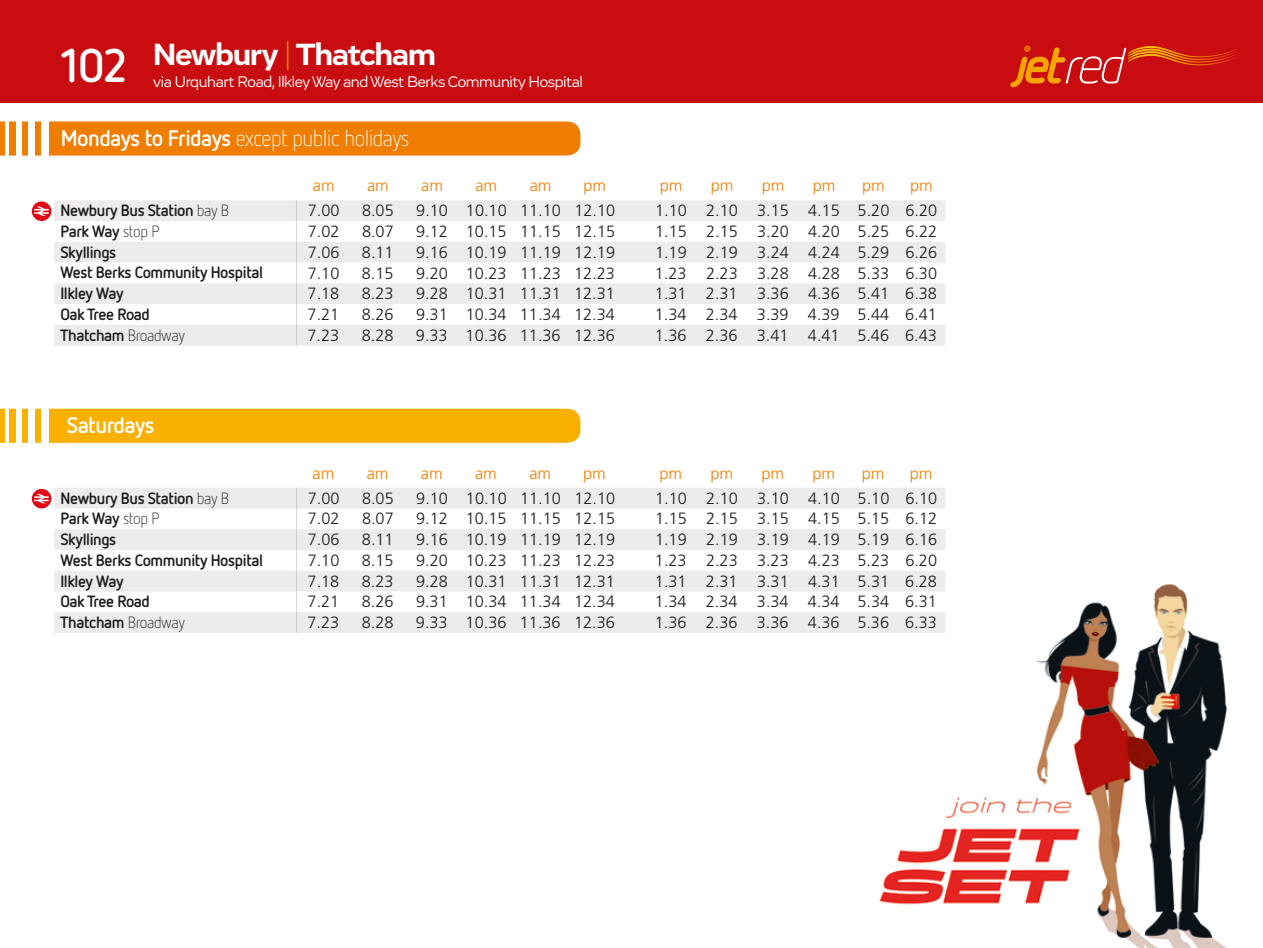
<style>
.page{position:relative;width:1263px;height:948px;background:#fff}
.page>*{position:absolute;margin:0;border:0;box-sizing:border-box;transform-origin:0 0}
.t1{font:700 47.02px "Netto OT";color:#fff}
.t2{font:700 31.5px "Vito";letter-spacing:-.025em;color:#fff}
.t3{font:300 22.5px "Netto OT";letter-spacing:-.025em;color:#fff}
.t4{font:700 22.5px "Netto OT";letter-spacing:-.025em;color:#fff}
.t5{font:300 16.2px "Frutiger";color:#1d1d1b}
.t6{font:700 16.2px "Netto OT";letter-spacing:-.025em;color:#1d1d1b}
.t7{font:300 16.2px "Frutiger";color:#ef7d00}
.t8{font:15.75px "Vito";letter-spacing:-.025em;color:#fff}
.s1{font-weight:300;color:#f39200}
.s2{font-weight:700}
.s3{font-weight:300}
</style>
<div class="page">
<img style="left:0;top:102px;width:1263px;height:845px">
<div style="left:0;top:0;width:631px;height:102px;background:#c90c0f"></div>
<div style="left:631px;top:0;width:632px;height:102px;background:#c90c0f"></div>
<svg style="left:1010px;top:45px;width:227px;height:42px"></svg>
<svg style="left:54px;top:200px;width:891px;height:145px;fill:#edebeb"></svg>
<div style="left:32px;top:201px;width:19px;height:20px;background:#e30614;border-radius:50%"></div>
<svg style="left:34px;top:206px;width:15px;height:10px"></svg>
<svg style="left:0;top:405px;width:580px;height:45px"></svg>
<hr style="left:296px;top:200px;width:1px;height:145px;background:#b2b2b2">
<svg style="left:0;top:118px;width:580px;height:45px"></svg>
<svg style="left:54px;top:487px;width:891px;height:145px;fill:#edebeb"></svg>
<svg style="left:32px;top:488px;width:19px;height:20px"></svg>
<svg style="left:34px;top:494px;width:15px;height:9px"></svg>
<hr style="left:296px;top:487px;width:1px;height:145px;background:#b2b2b2">
<h1 class="t1" style="left:61px;top:36px;width:68px">102</h1>
<h2 class="t2" style="left:153px;top:35px;width:284px">Newbury <span class="s1">|</span> Thatcham</h2>
<p class="t8" style="left:153px;top:73px;width:431px">via Urquhart Road, Ilkley Way and West Berks Community Hospital</p>
<h3 class="t3" style="left:61px;top:124px;width:350px"><span class="s2">Mondays to Fridays</span> except public holidays</h3>
<p class="t7" style="left:313px;top:176px;width:23px">am</p>
<p class="t7" style="left:367px;top:176px;width:23px">am</p>
<p class="t7" style="left:421px;top:176px;width:23px">am</p>
<p class="t7" style="left:475px;top:176px;width:23px">am</p>
<p class="t7" style="left:530px;top:176px;width:23px">am</p>
<p class="t7" style="left:583px;top:176px;width:24px">pm</p>
<p class="t7" style="left:660px;top:176px;width:24px">pm</p>
<p class="t7" style="left:711px;top:176px;width:24px">pm</p>
<p class="t7" style="left:762px;top:176px;width:24px">pm</p>
<p class="t7" style="left:813px;top:176px;width:24px">pm</p>
<p class="t7" style="left:862px;top:176px;width:24px">pm</p>
<p class="t7" style="left:910px;top:176px;width:24px">pm</p>
<p class="t6" style="left:61px;top:200px;width:170px">Newbury Bus Station <span class="s3">bay B</span></p>
<p class="t5" style="left:308px;top:201px;width:33px">7.00</p>
<p class="t5" style="left:362px;top:201px;width:33px">8.05</p>
<p class="t5" style="left:416px;top:201px;width:200px">9.10 10.10 11.10 12.10</p>
<p class="t5" style="left:655px;top:201px;width:284px">1.10 2.10 3.15 4.15 5.20 6.20</p>
<p class="t6" style="left:61px;top:221px;width:101px">Park Way <span class="s3">stop P</span></p>
<p class="t5" style="left:308px;top:222px;width:33px">7.02</p>
<p class="t5" style="left:362px;top:222px;width:33px">8.07</p>
<p class="t5" style="left:416px;top:222px;width:200px">9.12 10.15 11.15 12.15</p>
<p class="t5" style="left:655px;top:222px;width:284px">1.15 2.15 3.20 4.20 5.25 6.22</p>
<p class="t6" style="left:60px;top:242px;width:57px">Skyllings</p>
<p class="t5" style="left:308px;top:243px;width:33px">7.06</p>
<p class="t5" style="left:362px;top:243px;width:33px">8.11</p>
<p class="t5" style="left:416px;top:243px;width:200px">9.16 10.19 11.19 12.19</p>
<p class="t5" style="left:655px;top:243px;width:284px">1.19 2.19 3.24 4.24 5.29 6.26</p>
<p class="t6" style="left:60px;top:262px;width:204px">West Berks Community Hospital</p>
<p class="t5" style="left:308px;top:264px;width:33px">7.10</p>
<p class="t5" style="left:362px;top:264px;width:33px">8.15</p>
<p class="t5" style="left:416px;top:264px;width:200px">9.20 10.23 11.23 12.23</p>
<p class="t5" style="left:655px;top:264px;width:284px">1.23 2.23 3.28 4.28 5.33 6.30</p>
<p class="t6" style="left:60px;top:283px;width:65px">Ilkley Way</p>
<p class="t5" style="left:308px;top:284px;width:33px">7.18</p>
<p class="t5" style="left:362px;top:284px;width:33px">8.23</p>
<p class="t5" style="left:416px;top:284px;width:200px">9.28 10.31 11.31 12.31</p>
<p class="t5" style="left:655px;top:284px;width:284px">1.31 2.31 3.36 4.36 5.41 6.38</p>
<p class="t6" style="left:60px;top:304px;width:91px">Oak Tree Road</p>
<p class="t5" style="left:308px;top:305px;width:33px">7.21</p>
<p class="t5" style="left:362px;top:305px;width:33px">8.26</p>
<p class="t5" style="left:416px;top:305px;width:200px">9.31 10.34 11.34 12.34</p>
<p class="t5" style="left:655px;top:305px;width:284px">1.34 2.34 3.39 4.39 5.44 6.41</p>
<p class="t6" style="left:60px;top:324px;width:126px">Thatcham <span class="s3">Broadway</span></p>
<p class="t5" style="left:308px;top:326px;width:33px">7.23</p>
<p class="t5" style="left:362px;top:326px;width:33px">8.28</p>
<p class="t5" style="left:416px;top:326px;width:200px">9.33 10.36 11.36 12.36</p>
<p class="t5" style="left:655px;top:326px;width:284px">1.36 2.36 3.41 4.41 5.46 6.43</p>
<h3 class="t4" style="left:67px;top:411px;width:89px">Saturdays</h3>
<p class="t7" style="left:312px;top:463px;width:23px">am</p>
<p class="t7" style="left:367px;top:463px;width:23px">am</p>
<p class="t7" style="left:421px;top:463px;width:23px">am</p>
<p class="t7" style="left:475px;top:463px;width:23px">am</p>
<p class="t7" style="left:529px;top:463px;width:23px">am</p>
<p class="t7" style="left:583px;top:463px;width:24px">pm</p>
<p class="t7" style="left:659px;top:463px;width:24px">pm</p>
<p class="t7" style="left:710px;top:463px;width:24px">pm</p>
<p class="t7" style="left:761px;top:463px;width:24px">pm</p>
<p class="t7" style="left:812px;top:463px;width:24px">pm</p>
<p class="t7" style="left:862px;top:463px;width:24px">pm</p>
<p class="t7" style="left:910px;top:463px;width:24px">pm</p>
<p class="t6" style="left:61px;top:487px;width:170px">Newbury Bus Station <span class="s3">bay B</span></p>
<p class="t5" style="left:308px;top:488px;width:33px">7.00</p>
<p class="t5" style="left:362px;top:488px;width:33px">8.05</p>
<p class="t5" style="left:416px;top:488px;width:200px">9.10 10.10 11.10 12.10</p>
<p class="t5" style="left:655px;top:488px;width:284px">1.10 2.10 3.10 4.10 5.10 6.10</p>
<p class="t6" style="left:61px;top:508px;width:101px">Park Way <span class="s3">stop P</span></p>
<p class="t5" style="left:308px;top:509px;width:33px">7.02</p>
<p class="t5" style="left:362px;top:509px;width:33px">8.07</p>
<p class="t5" style="left:416px;top:509px;width:200px">9.12 10.15 11.15 12.15</p>
<p class="t5" style="left:655px;top:509px;width:284px">1.15 2.15 3.15 4.15 5.15 6.12</p>
<p class="t6" style="left:60px;top:529px;width:57px">Skyllings</p>
<p class="t5" style="left:308px;top:530px;width:33px">7.06</p>
<p class="t5" style="left:362px;top:530px;width:33px">8.11</p>
<p class="t5" style="left:416px;top:530px;width:200px">9.16 10.19 11.19 12.19</p>
<p class="t5" style="left:655px;top:530px;width:284px">1.19 2.19 3.19 4.19 5.19 6.16</p>
<p class="t6" style="left:60px;top:549px;width:204px">West Berks Community Hospital</p>
<p class="t5" style="left:308px;top:551px;width:33px">7.10</p>
<p class="t5" style="left:362px;top:551px;width:33px">8.15</p>
<p class="t5" style="left:416px;top:551px;width:200px">9.20 10.23 11.23 12.23</p>
<p class="t5" style="left:655px;top:551px;width:284px">1.23 2.23 3.23 4.23 5.23 6.20</p>
<p class="t6" style="left:60px;top:570px;width:65px">Ilkley Way</p>
<p class="t5" style="left:308px;top:571px;width:33px">7.18</p>
<p class="t5" style="left:362px;top:571px;width:33px">8.23</p>
<p class="t5" style="left:416px;top:571px;width:200px">9.28 10.31 11.31 12.31</p>
<p class="t5" style="left:655px;top:571px;width:284px">1.31 2.31 3.31 4.31 5.31 6.28</p>
<p class="t6" style="left:60px;top:591px;width:91px">Oak Tree Road</p>
<p class="t5" style="left:308px;top:592px;width:33px">7.21</p>
<p class="t5" style="left:362px;top:592px;width:33px">8.26</p>
<p class="t5" style="left:416px;top:592px;width:200px">9.31 10.34 11.34 12.34</p>
<p class="t5" style="left:655px;top:592px;width:284px">1.34 2.34 3.34 4.34 5.34 6.31</p>
<p class="t6" style="left:60px;top:612px;width:126px">Thatcham <span class="s3">Broadway</span></p>
<p class="t5" style="left:308px;top:613px;width:33px">7.23</p>
<p class="t5" style="left:362px;top:613px;width:33px">8.28</p>
<p class="t5" style="left:416px;top:613px;width:200px">9.33 10.36 11.36 12.36</p>
<p class="t5" style="left:655px;top:613px;width:284px">1.36 2.36 3.36 4.36 5.36 6.33</p>
</div>
